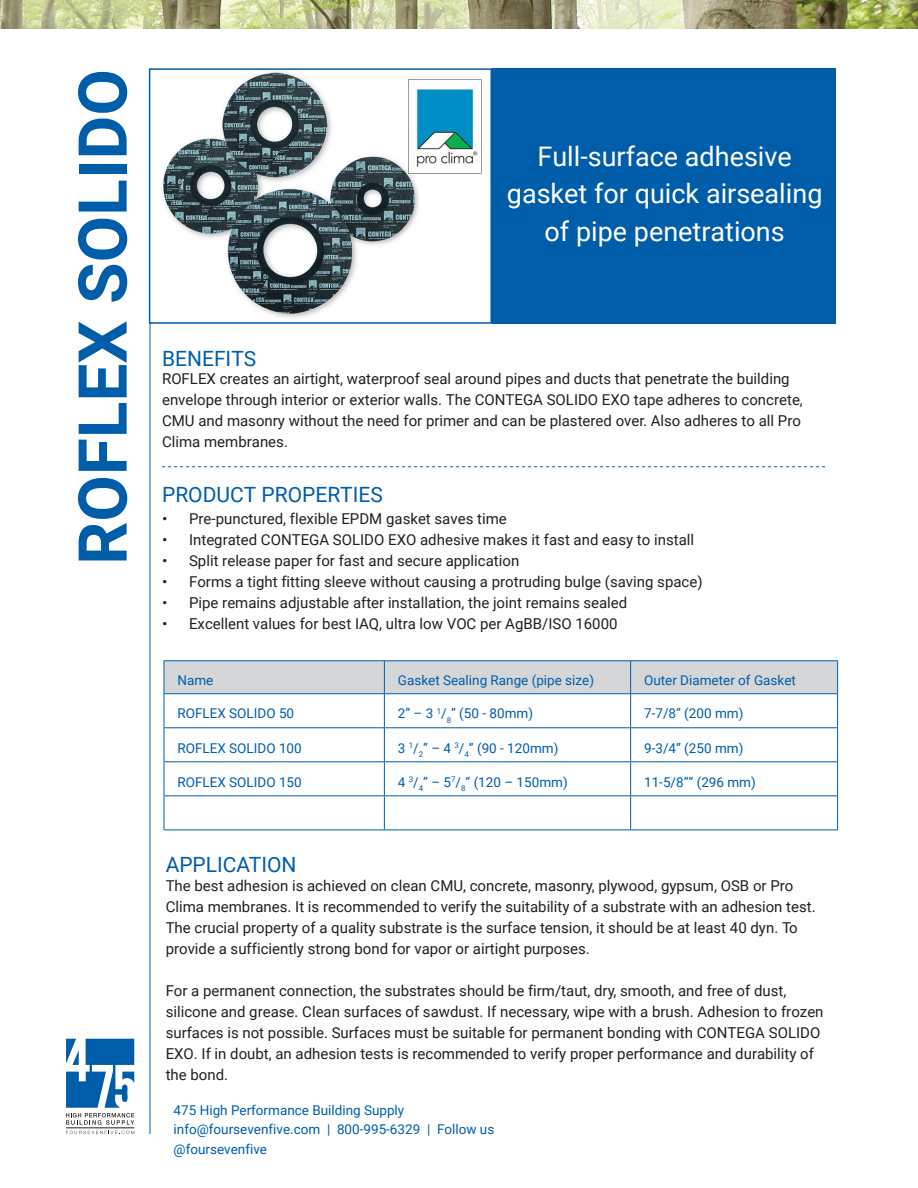
<style>
.page{position:relative;width:918px;height:1188px;background:#fff}
.page>*{position:absolute;margin:0;border:0;box-sizing:border-box;transform-origin:0 0}
.t1{font:700 67.5px "Roboto";color:#005daa}
.t2{font:27px/37.5px "Roboto";color:#fff;text-align:center}
.t3{font:21px "Roboto";color:#005daa}
.t4{font:15px/21px "Roboto";color:#231f20}
.t5{font:13.5px/19.5px "Roboto";color:#005daa}
.s1{font-family:"Helvetica Neue"}
</style>
<div class="page">
<img style="left:0;top:0;width:918px;height:28px">
<hr style="left:150px;top:69px;width:1px;height:1065px;background:#005daa">
<svg style="left:66px;top:1131px;width:68px;height:4px"></svg>
<svg style="left:66px;top:1039px;width:68px;height:86px"></svg>
<hr style="left:66px;top:1128px;width:68px;height:1px;background:#231f20">
<img style="left:162px;top:72px;width:320px;height:246px">
<div style="left:492px;top:68px;width:343px;height:256px;background:#005daa"></div>
<svg style="left:162px;top:466px;width:663px;height:1px"></svg>
<svg style="left:165px;top:661px;width:672px;height:134px"></svg>
<svg style="left:385px;top:694px;width:452px;height:104px"></svg>
<hr style="left:164px;top:660px;width:220px;height:1px;background:#005daa">
<hr style="left:164px;top:661px;width:1px;height:32px;background:#005daa">
<hr style="left:384px;top:660px;width:247px;height:1px;background:#005daa">
<hr style="left:384px;top:661px;width:1px;height:32px;background:#005daa">
<hr style="left:631px;top:660px;width:207px;height:1px;background:#005daa">
<hr style="left:630px;top:661px;width:1px;height:32px;background:#005daa">
<hr style="left:837px;top:661px;width:1px;height:32px;background:#005daa">
<hr style="left:164px;top:693px;width:220px;height:1px;background:#005daa">
<hr style="left:164px;top:694px;width:1px;height:33px;background:#005daa">
<hr style="left:384px;top:693px;width:247px;height:1px;background:#005daa">
<hr style="left:384px;top:694px;width:1px;height:33px;background:#005daa">
<hr style="left:631px;top:693px;width:207px;height:1px;background:#005daa">
<hr style="left:630px;top:694px;width:1px;height:33px;background:#005daa">
<hr style="left:837px;top:694px;width:1px;height:33px;background:#005daa">
<hr style="left:164px;top:727px;width:220px;height:1px;background:#005daa">
<hr style="left:164px;top:728px;width:1px;height:33px;background:#005daa">
<hr style="left:384px;top:727px;width:247px;height:1px;background:#005daa">
<hr style="left:384px;top:728px;width:1px;height:33px;background:#005daa">
<hr style="left:631px;top:727px;width:207px;height:1px;background:#005daa">
<hr style="left:630px;top:728px;width:1px;height:33px;background:#005daa">
<hr style="left:837px;top:728px;width:1px;height:33px;background:#005daa">
<hr style="left:164px;top:761px;width:220px;height:1px;background:#005daa">
<hr style="left:164px;top:762px;width:1px;height:33px;background:#005daa">
<hr style="left:384px;top:761px;width:247px;height:1px;background:#005daa">
<hr style="left:384px;top:762px;width:1px;height:33px;background:#005daa">
<hr style="left:631px;top:761px;width:207px;height:1px;background:#005daa">
<hr style="left:630px;top:762px;width:1px;height:33px;background:#005daa">
<hr style="left:837px;top:762px;width:1px;height:33px;background:#005daa">
<hr style="left:164px;top:795px;width:220px;height:1px;background:#005daa">
<hr style="left:164px;top:796px;width:1px;height:33px;background:#005daa">
<hr style="left:384px;top:795px;width:247px;height:1px;background:#005daa">
<hr style="left:384px;top:796px;width:1px;height:33px;background:#005daa">
<hr style="left:631px;top:795px;width:207px;height:1px;background:#005daa">
<hr style="left:630px;top:796px;width:1px;height:33px;background:#005daa">
<hr style="left:837px;top:796px;width:1px;height:33px;background:#005daa">
<hr style="left:164px;top:829px;width:220px;height:1px;background:#005daa">
<hr style="left:384px;top:829px;width:247px;height:1px;background:#005daa">
<hr style="left:631px;top:829px;width:207px;height:1px;background:#005daa">
<div style="left:149px;top:68px;width:343px;height:256px;border:2px solid #005daa"></div>
<h1 class="t1" style="left:55px;top:565px;width:497px;rotate:-90deg">ROFLEX SOLIDO</h1>
<p class="t2" style="left:507px;top:136px;width:317px">Full-surface adhesive gasket for quick airsealing of pipe penetrations</p>
<p class="t3" style="left:162px;top:343px;width:96px">BENEFITS</p>
<p class="t4" style="left:162px;top:368px;width:642px">ROFLEX creates an airtight, waterproof seal around pipes and ducts that penetrate the building envelope through interior or exterior walls. The CONTEGA SOLIDO EXO tape adheres to concrete, CMU and masonry without the need for primer and can be plastered over. Also adheres to all Pro Clima membranes.</p>
<p class="t3" style="left:162px;top:480px;width:222px">PRODUCT PROPERTIES</p>
<p class="t4" style="left:162px;top:508px;width:346px"><span class="s1">•</span> Pre-punctured, flexible EPDM gasket saves time</p>
<p class="t4" style="left:162px;top:529px;width:534px"><span class="s1">•</span> Integrated CONTEGA SOLIDO EXO adhesive makes it fast and easy to install</p>
<p class="t4" style="left:162px;top:550px;width:359px"><span class="s1">•</span> Split release paper for fast and secure application</p>
<p class="t4" style="left:162px;top:571px;width:542px"><span class="s1">•</span> Forms a tight fitting sleeve without causing a protruding bulge (saving space)</p>
<p class="t4" style="left:162px;top:592px;width:467px"><span class="s1">•</span> Pipe remains adjustable after installation, the joint remains sealed</p>
<p class="t4" style="left:162px;top:613px;width:457px"><span class="s1">•</span> Excellent values for best IAQ, ultra low VOC per AgBB/ISO 16000</p>
<p class="t5" style="left:177px;top:670px;width:37px">Name</p>
<p class="t5" style="left:398px;top:670px;width:198px">Gasket Sealing Range (pipe size)</p>
<p class="t5" style="left:644px;top:670px;width:153px">Outer Diameter of Gasket</p>
<p class="t5" style="left:177px;top:703px;width:118px">ROFLEX SOLIDO 50</p>
<p class="t5" style="left:398px;top:703px;width:137px">2” – 3 <sup>1</sup>/<sub>8</sub>” (50 - 80mm)</p>
<p class="t5" style="left:644px;top:703px;width:101px">7-7/8” (200 mm)</p>
<p class="t5" style="left:177px;top:737px;width:126px">ROFLEX SOLIDO 100</p>
<p class="t5" style="left:398px;top:737px;width:162px">3 <sup>1</sup>/<sub>2</sub>” – 4 <sup>3</sup>/<sub>4</sub>” (90 - 120mm)</p>
<p class="t5" style="left:644px;top:737px;width:101px">9-3/4” (250 mm)</p>
<p class="t5" style="left:177px;top:771px;width:126px">ROFLEX SOLIDO 150</p>
<p class="t5" style="left:398px;top:771px;width:171px">4 <sup>3</sup>/<sub>4</sub>” – 5<sup>7</sup>/<sub>8</sub>” (120 – 150mm)</p>
<p class="t3" style="left:166px;top:850px;width:132px">APPLICATION</p>
<p class="t4" style="left:166px;top:875px;width:652px">The best adhesion is achieved on clean CMU, concrete, masonry, plywood, gypsum, OSB or Pro Clima membranes. It is recommended to verify the suitability of a substrate with an adhesion test.<br>The crucial property of a quality substrate is the surface tension, it should be at least 40 dyn. To provide a sufficiently strong bond for vapor or airtight purposes.</p>
<p class="t4" style="left:166px;top:980px;width:659px">For a permanent connection, the substrates should be firm/taut, dry, smooth, and free of dust, silicone and grease. Clean surfaces of sawdust. If necessary, wipe with a brush. Adhesion to frozen surfaces is not possible. Surfaces must be suitable for permanent bonding with CONTEGA SOLIDO EXO. If in doubt, an adhesion tests is recommended to verify proper performance and durability of the bond.</p>
<p class="t5" style="left:174px;top:1100px;width:322px">475 High Performance Building Supply info@foursevenfive.com | 800-995-6329 | Follow us @foursevenfive</p>
</div>
